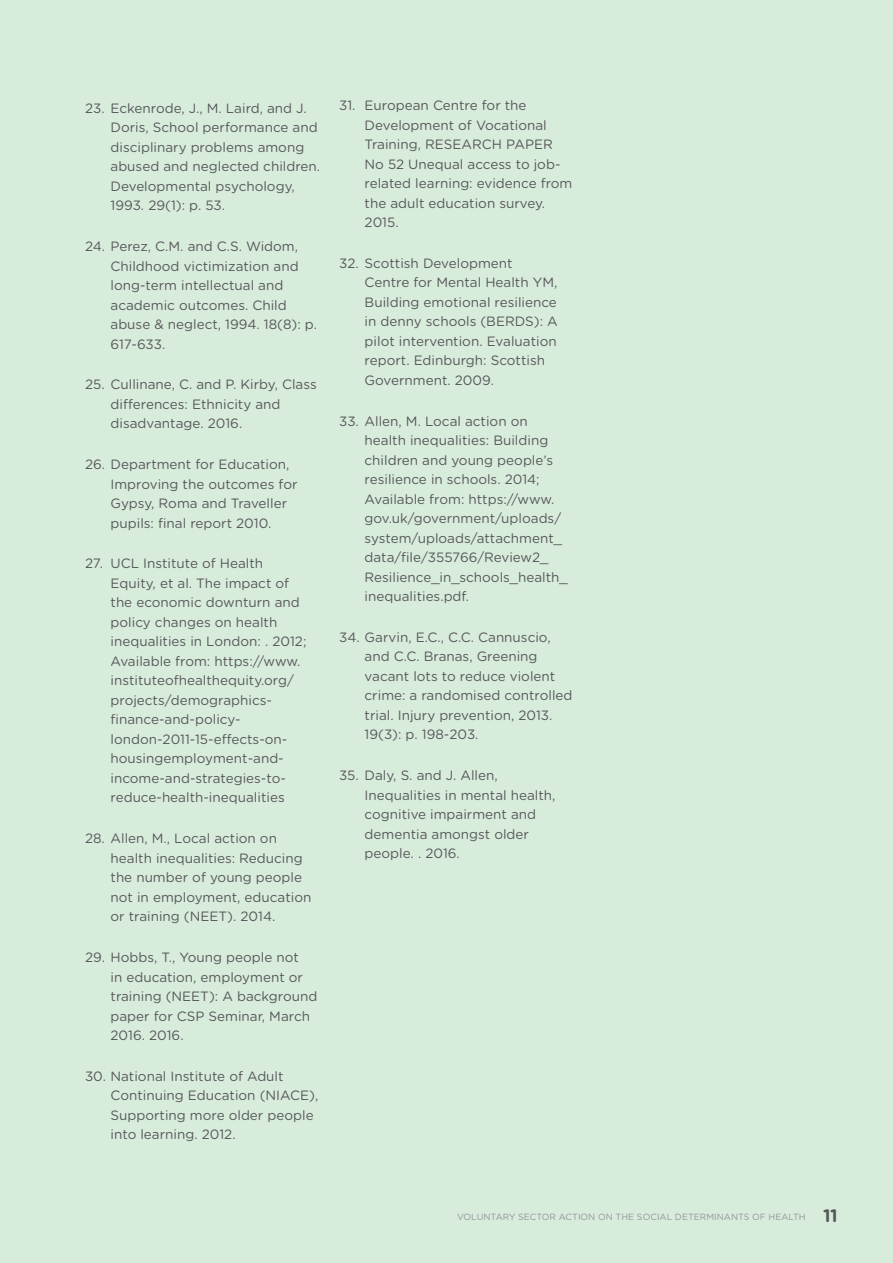
<style>
.page{position:relative;width:893px;height:1263px;background:#d8ecdc}
.page>*{position:absolute;margin:0;border:0;box-sizing:border-box;transform-origin:0 0}
.t1{font:700 18px "Gotham Rounded";color:#57585a}
.justified_text{font:13.5px/19.5px "Gotham Rounded";color:#57585a}
.t2{font:9px "Gotham Rounded";color:#939598}
</style>
<div class="page">
<p class="justified_text" style="left:111px;top:98px;width:211px;text-indent:-26px">23. Eckenrode, J., M. Laird, and J.<br>Doris, School performance and disciplinary problems among abused and neglected children.<br>Developmental psychology,<br>1993. 29(1): p. 53.</p>
<p class="justified_text" style="left:111px;top:236px;width:208px;text-indent:-26px">24. Perez, C.M. and C.S. Widom,<br>Childhood victimization and long-term intellectual and academic outcomes. Child abuse &amp; neglect, 1994. 18(8): p.<br>617-633.</p>
<p class="justified_text" style="left:111px;top:374px;width:208px;text-indent:-26px">25. Cullinane, C. and P. Kirby, Class differences: Ethnicity and disadvantage. 2016.</p>
<p class="justified_text" style="left:111px;top:454px;width:188px;text-indent:-26px">26. Department for Education,<br>Improving the outcomes for<br>Gypsy, Roma and Traveller pupils: final report 2010.</p>
<p class="justified_text" style="left:111px;top:553px;width:197px;text-indent:-26px">27. UCL Institute of Health<br>Equity, et al. The impact of the economic downturn and policy changes on health inequalities in London: . 2012;<br>Available from: https://www. instituteofhealthequity.org/ projects/demographics&shy;finance-and-policy&shy;london-2011-15-effects-on&shy;housingemployment-and&shy;income-and-strategies-to&shy;reduce-health-inequalities</p>
<p class="justified_text" style="left:111px;top:828px;width:202px;text-indent:-26px">28. Allen, M., Local action on health inequalities: Reducing the number of young people not in employment, education or training (NEET). 2014.</p>
<p class="justified_text" style="left:111px;top:947px;width:208px;text-indent:-26px">29. Hobbs, T., Young people not<br>in education, employment or training (NEET): A background paper for CSP Seminar, March<br>2016. 2016.</p>
<p class="justified_text" style="left:111px;top:1066px;width:209px;text-indent:-26px">30. National Institute of Adult<br>Continuing Education (NIACE),<br>Supporting more older people into learning. 2012.</p>
<p class="justified_text" style="left:365px;top:95px;width:209px;text-indent:-26px">31. European Centre for the<br>Development of Vocational<br>Training, RESEARCH PAPER<br>No 52 Unequal access to job&shy;related learning: evidence from the adult education survey.<br>2015.</p>
<p class="justified_text" style="left:365px;top:253px;width:195px;text-indent:-26px">32. Scottish Development<br>Centre for Mental Health YM,<br>Building emotional resilience in denny schools (BERDS): A pilot intervention. Evaluation report. Edinburgh: Scottish<br>Government. 2009.</p>
<p class="justified_text" style="left:365px;top:410px;width:204px;text-indent:-26px">33. Allen, M. Local action on health inequalities: Building children and young people’s resilience in schools. 2014;<br>Available from: https://www. gov.uk/government/uploads/ system/uploads/attachment_ data/file/355766/Review2_<br>Resilience_in_schools_health_ inequalities.pdf.</p>
<p class="justified_text" style="left:365px;top:627px;width:209px;text-indent:-26px">34. Garvin, E.C., C.C. Cannuscio, and C.C. Branas, Greening vacant lots to reduce violent crime: a randomised controlled trial. Injury prevention, 2013.<br>19(3): p. 198-203.</p>
<p class="justified_text" style="left:365px;top:765px;width:192px;text-indent:-26px">35. Daly, S. and J. Allen,<br>Inequalities in mental health, cognitive impairment and dementia amongst older people. . 2016.</p>
<p class="t2" style="left:457px;top:1211px;width:350px">VOLUNTARY SECTOR ACTION ON THE SOCIAL DETERMINANTS OF HEALTH</p>
<p class="t1" style="left:823px;top:1202px;width:16px">11</p>
</div>
